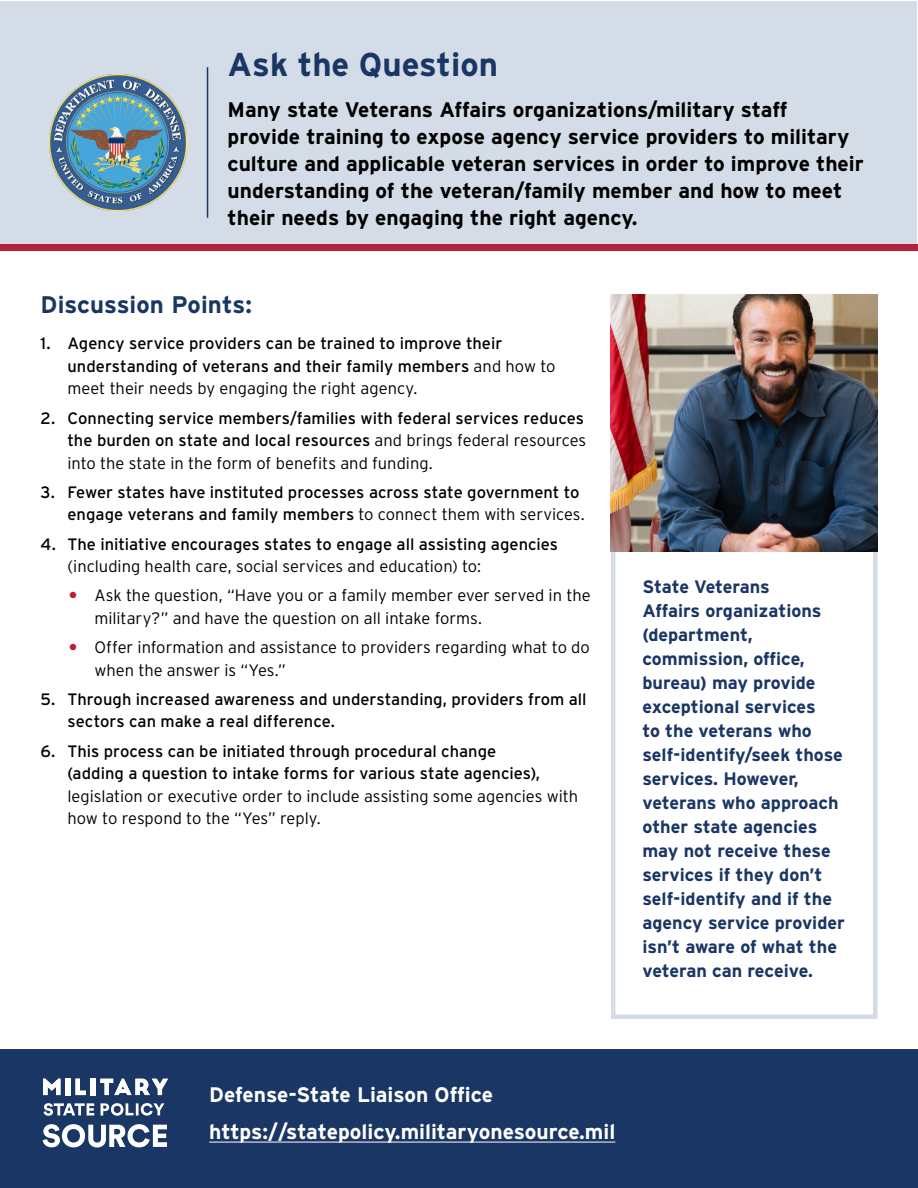
<style>
.page{position:relative;width:918px;height:1188px;background:#fff}
.page>*{position:absolute;margin:0;border:0;box-sizing:border-box;transform-origin:0 0}
.t1{font:700 33px "Interstate";color:#193664}
.t2{font:700 24px "Interstate";color:#193664}
.t3{font:700 21px/27px "Interstate";color:#000}
.t4{font:700 21px "Interstate";color:#fff}
.t5{font:700 18px/24px "Interstate";color:#193664}
.t6{font:16.5px/22.5px "Interstate";color:#000}
.t7{font:300 16.5px/22.5px "Interstate";color:#000}
.s1{font-weight:300}
.s2{font-size:30px;color:#b6203a}
</style>
<div class="page">
<div style="left:611px;top:537px;width:267px;height:482px;border:4px solid #d4dce7"></div>
<div style="left:1px;top:1px;width:916px;height:243px;background:#d4dce7"></div>
<div style="left:0;top:1050px;width:918px;height:138px;background:#193664"></div>
<hr style="left:209px;top:1142px;width:406px;height:1px;background:#fff">
<div style="left:0;top:244px;width:918px;height:7px;background:#b6203a"></div>
<img style="left:50px;top:74px;width:137px;height:137px">
<svg style="left:44px;top:1103px;width:50px;height:13px"></svg>
<svg style="left:101px;top:1103px;width:63px;height:13px"></svg>
<svg style="left:43px;top:1079px;width:17px;height:16px"></svg>
<hr style="left:66px;top:1079px;width:4px;height:16px;background:#fff">
<svg style="left:76px;top:1079px;width:10px;height:16px"></svg>
<hr style="left:91px;top:1079px;width:4px;height:16px;background:#fff">
<svg style="left:100px;top:1079px;width:68px;height:16px"></svg>
<svg style="left:43px;top:1124px;width:124px;height:24px"></svg>
<hr style="left:207px;top:67px;width:1px;height:151px;background:#193664">
<img style="left:611px;top:294px;width:267px;height:258px">
<h1 class="t1" style="left:228px;top:46px;width:272px">Ask the Question</h1>
<p class="t3" style="left:228px;top:96px;width:638px">Many state Veterans Affairs organizations/military staff provide training to expose agency service providers to military culture and applicable veteran services in order to improve their understanding of the veteran/family member and how to meet their needs by engaging the right agency.</p>
<p class="t2" style="left:40px;top:291px;width:213px">Discussion Points:</p>
<p class="t6" style="left:68px;top:332px;width:489px;text-indent:-27px">1. Agency service providers can be trained to improve their understanding of veterans and their family members <span class="s1">and how to meet their needs by engaging the right agency.</span></p>
<p class="t6" style="left:68px;top:406px;width:520px;text-indent:-27px">2. Connecting service members/families with federal services reduces the burden on state and local resources <span class="s1">and brings federal resources into the state in the form of benefits and funding.</span></p>
<p class="t6" style="left:68px;top:481px;width:519px;text-indent:-27px">3. Fewer states have instituted processes across state government to engage veterans and family members <span class="s1">to connect them with services.</span></p>
<p class="t6" style="left:68px;top:532px;width:492px;text-indent:-27px">4. The initiative encourages states to engage all assisting agencies <span class="s1">(including health care, social services and education) to:</span></p>
<p class="t7" style="left:94px;top:584px;width:498px;text-indent:-27px"><span class="s2">•</span> Ask the question, “Have you or a family member ever served in the military?” and have the question on all intake forms.</p>
<p class="t7" style="left:94px;top:636px;width:497px;text-indent:-27px"><span class="s2">•</span> Offer information and assistance to providers regarding what to do when the answer is “Yes.”</p>
<p class="t6" style="left:68px;top:688px;width:521px;text-indent:-27px">5. Through increased awareness and understanding, providers from all sectors can make a real difference.</p>
<p class="t6" style="left:68px;top:739px;width:512px;text-indent:-27px">6. This process can be initiated through procedural change<br>(adding a question to intake forms for various state agencies), <span class="s1">legislation or executive order to include assisting some agencies with how to respond to the “Yes” reply.</span></p>
<p class="t5" style="left:642px;top:574px;width:204px">State Veterans<br>Affairs organizations (department, commission, office, bureau) may provide exceptional services<br>to the veterans who self-identify/seek those services. However, veterans who approach other state agencies may not receive these services if they don’t self-identify and if the agency service provider isn’t aware of what the veteran can receive.</p>
<p class="t4" style="left:209px;top:1083px;width:285px">Defense-State Liaison Office</p>
<p class="t4" style="left:209px;top:1120px;width:408px">https://statepolicy.militaryonesource.mil</p>
</div>
